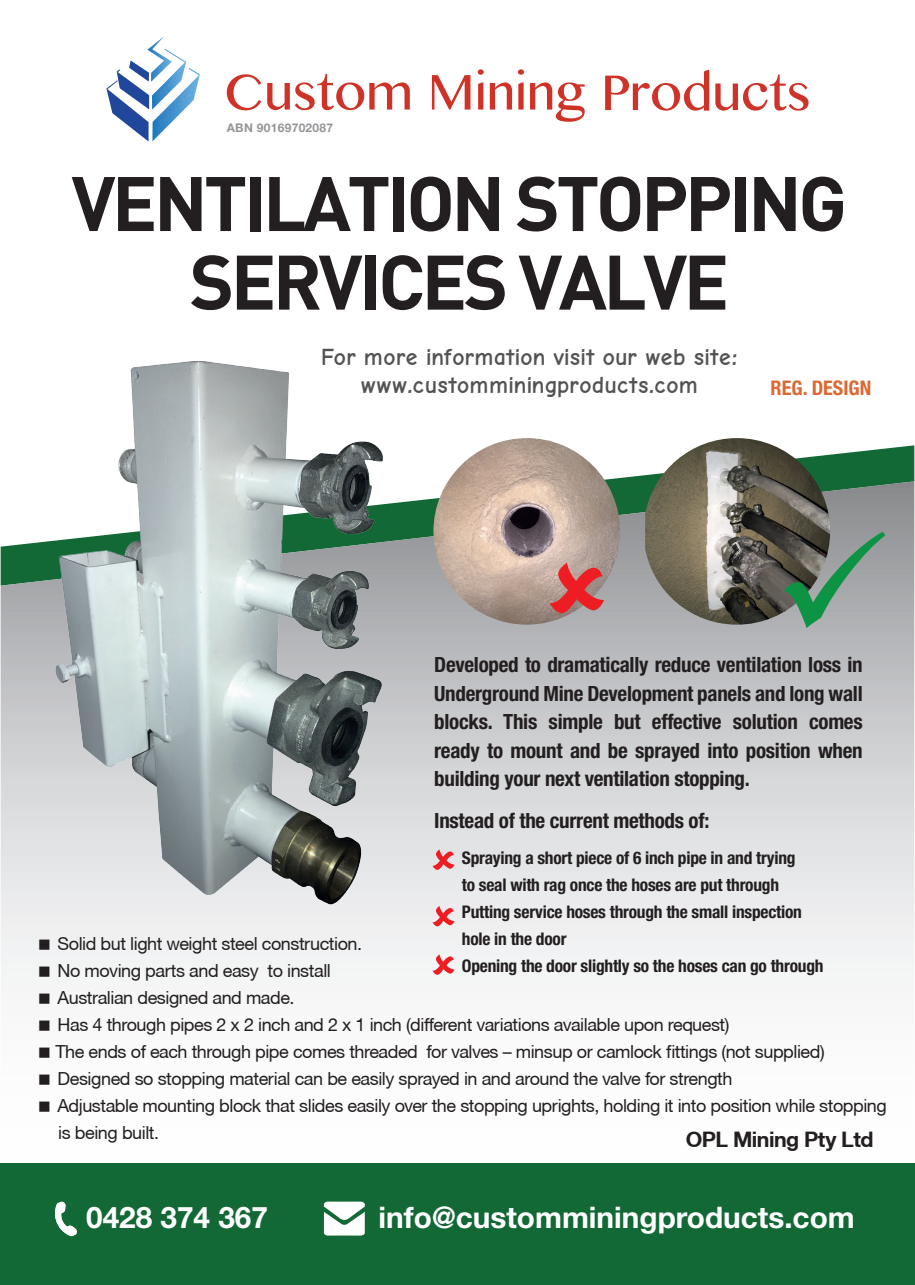
<style>
.page{position:relative;width:915px;height:1285px;background:#fff}
.page>*{position:absolute;margin:0;border:0;box-sizing:border-box;transform-origin:0 0}
.t1{font:700 75.75px/78.6px "DIN";letter-spacing:-.05em;color:#231f20;text-align:center}
.t2{font:700 29.7px "Helvetica Neue LT Std";color:#fff}
.t3{font:700 23.85px/28.5px "Comic Neue Angular";letter-spacing:-.025em;color:#535355;text-align:center}
.t4{font:700 21.3px "Helvetica Neue CE";letter-spacing:-.025em;color:#231f20}
.t5{font:700 condensed 21px/28.5px "Helvetica Neue LT Std";letter-spacing:-.015em;color:#231f20;text-align:justify}
.t6{font:700 condensed 20.1px "Helvetica Neue LT Std";color:#dc6932}
.t7{font:18px/27px "Helvetica Neue CE";letter-spacing:-.025em;color:#231f20}
.t8{font:700 condensed 17.4px/26.8px "Helvetica Neue LT Std";letter-spacing:-.015em;color:#231f20}
.t9{font:700 12px "Helvetica Neue LT Std";letter-spacing:.025em;color:#939598}
</style>
<div class="page">
<svg style="left:568px;top:445px;width:346px;height:36px;fill:#136935"></svg>
<svg style="left:1px;top:481px;width:913px;height:502px"></svg>
<svg style="left:106px;top:36px;width:94px;height:105px"></svg>
<svg style="left:227px;top:74px;width:34px;height:36px"></svg>
<svg style="left:267px;top:74px;width:142px;height:36px"></svg>
<svg style="left:432px;top:75px;width:38px;height:34px"></svg>
<svg style="left:477px;top:69px;width:6px;height:40px"></svg>
<svg style="left:489px;top:69px;width:35px;height:40px"></svg>
<svg style="left:530px;top:82px;width:54px;height:40px"></svg>
<svg style="left:605px;top:70px;width:104px;height:41px"></svg>
<svg style="left:715px;top:74px;width:93px;height:37px"></svg>
<div style="left:0;top:1162px;width:914px;height:122px;background:#136935"></div>
<svg style="left:55px;top:1201px;width:22px;height:34px"></svg>
<svg style="left:324px;top:1201px;width:40px;height:34px"></svg>
<img style="left:52px;top:361px;width:337px;height:552px">
<img style="left:433px;top:438px;width:187px;height:186px;border-radius:93px">
<img style="left:645px;top:438px;width:184px;height:186px">
<svg style="left:783px;top:531px;width:102px;height:97px;background:#748c7e"></svg>
<svg style="left:549px;top:562px;width:55px;height:51px;background:#cb6463"></svg>
<svg style="left:432px;top:849px;width:22px;height:20px"></svg>
<svg style="left:432px;top:905px;width:22px;height:21px"></svg>
<svg style="left:432px;top:954px;width:22px;height:20px"></svg>
<svg style="left:39px;top:939px;width:11px;height:10px"></svg>
<svg style="left:39px;top:966px;width:11px;height:10px"></svg>
<p class="t9" style="left:227px;top:120px;width:108px">ABN 90169702087</p>
<h1 class="t1" style="left:71px;top:161px;width:777px">VENTILATION STOPPING<br>SERVICES VALVE</h1>
<h3 class="t3" style="left:321px;top:342px;width:417px">For more information visit our web site: www.customminingproducts.com</h3>
<p class="t6" style="left:770px;top:375px;width:102px">REG. DESIGN</p>
<p class="t5" style="left:434px;top:650px;width:430px">Developed to dramatically reduce ventilation loss in Underground Mine Development panels and long wall blocks. This simple but effective solution comes ready to mount and be sprayed into position when building your next ventilation stopping.</p>
<p class="t5" style="left:434px;top:806px;width:276px">Instead of the current methods of:</p>
<p class="t8" style="left:461px;top:844px;width:363px">Spraying a short piece of 6 inch pipe in and trying<br>to seal with rag once the hoses are put through Putting service hoses through the small inspection hole in the door<br>Opening the door slightly so the hoses can go through</p>
<p class="t7" style="left:55px;top:929px;width:832px">Solid but light weight steel construction.<br>No moving parts and easy to install<br>Australian designed and made.<br>Has 4 through pipes 2 x 2 inch and 2 x 1 inch (different variations available upon request)<br>The ends of each through pipe comes threaded for valves – minsup or camlock fittings (not supplied)<br>Designed so stopping material can be easily sprayed in and around the valve for strength<br>Adjustable mounting block that slides easily over the stopping uprights, holding it into position while stopping is being built.</p>
<p class="t4" style="left:685px;top:1125px;width:189px">OPL Mining Pty Ltd</p>
<h2 class="t2" style="left:86px;top:1198px;width:183px">0428 374 367</h2>
<h2 class="t2" style="left:378px;top:1198px;width:477px">info@customminingproducts.com</h2>
</div>
